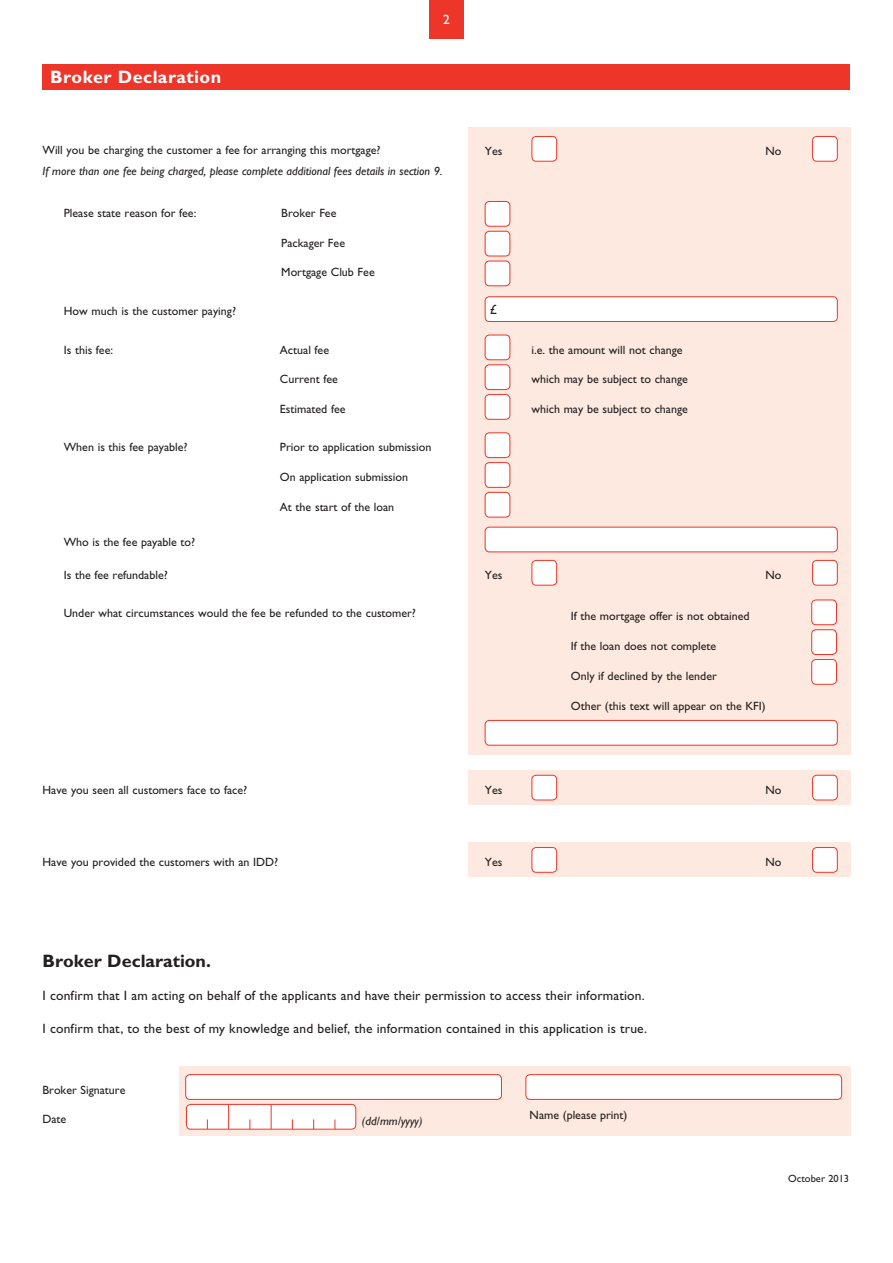
<style>
.page{position:relative;width:893px;height:1263px;background:#fff}
.page>*{position:absolute;margin:0;border:0;box-sizing:border-box;transform-origin:0 0}
.t1{font:700 18px "Gill Sans Std";color:#231f20}
.t2{font:700 18px "Gill Sans Std";letter-spacing:.025em;color:#fff}
.t3{font:13.5px "Gill Sans Std";letter-spacing:.015em;color:#231f20}
.t4{font:13.5px "Gill Sans Std";color:#fff}
.t5{font:12px "Gill Sans Std";color:#231f20}
.t6{font:italic 12px "Gill Sans Std";color:#231f20}
.t7{font:10.5px "Gill Sans Std";color:#231f20}
</style>
<div class="page">
<div style="left:429px;top:0;width:34px;height:38px;background:#ee3529"></div>
<div style="left:43px;top:64px;width:807px;height:25px;background:#ee3529"></div>
<div style="left:179px;top:1066px;width:671px;height:70px;background:#fde9df"></div>
<div style="left:186px;top:1075px;width:315px;height:24px;background:#fff;border-radius:4px"></div>
<div style="left:185px;top:1074px;width:317px;height:26px;border:1px solid #ee3529;border-radius:4px"></div>
<div style="left:526px;top:1075px;width:316px;height:24px;background:#fff;border-radius:4px"></div>
<div style="left:525px;top:1074px;width:317px;height:26px;border:1px solid #ee3529;border-radius:4px"></div>
<div style="left:186px;top:1104px;width:170px;height:25px;background:#fff;border-radius:4px"></div>
<div style="left:186px;top:1104px;width:170px;height:25px;border:1px solid #ee3529;border-radius:4px"></div>
<svg style="left:228px;top:1105px;width:1px;height:24px"></svg>
<svg style="left:271px;top:1105px;width:1px;height:24px"></svg>
<div style="left:468px;top:128px;width:382px;height:627px;background:#fde9df"></div>
<div style="left:468px;top:771px;width:382px;height:34px;background:#fde9df"></div>
<div style="left:468px;top:843px;width:382px;height:34px;background:#fde9df"></div>
<div style="left:813px;top:136px;width:24px;height:25px;background:#fff;border-radius:4px"></div>
<div style="left:812px;top:136px;width:26px;height:26px;border:1px solid #ee3529;border-radius:4px"></div>
<div style="left:532px;top:136px;width:25px;height:25px;background:#fff;border-radius:4px"></div>
<div style="left:531px;top:136px;width:26px;height:26px;border:1px solid #ee3529;border-radius:4px"></div>
<div style="left:813px;top:560px;width:24px;height:25px;background:#fff;border-radius:4px"></div>
<div style="left:812px;top:560px;width:26px;height:25px;border:1px solid #ee3529;border-radius:4px"></div>
<div style="left:532px;top:560px;width:25px;height:25px;background:#fff;border-radius:4px"></div>
<div style="left:531px;top:560px;width:26px;height:25px;border:1px solid #ee3529;border-radius:4px"></div>
<div style="left:813px;top:775px;width:24px;height:25px;background:#fff;border-radius:4px"></div>
<div style="left:812px;top:775px;width:26px;height:25px;border:1px solid #ee3529;border-radius:4px"></div>
<div style="left:532px;top:775px;width:25px;height:25px;background:#fff;border-radius:4px"></div>
<div style="left:531px;top:775px;width:26px;height:25px;border:1px solid #ee3529;border-radius:4px"></div>
<div style="left:813px;top:847px;width:24px;height:25px;background:#fff;border-radius:4px"></div>
<div style="left:812px;top:847px;width:26px;height:26px;border:1px solid #ee3529;border-radius:4px"></div>
<div style="left:532px;top:847px;width:25px;height:25px;background:#fff;border-radius:4px"></div>
<div style="left:531px;top:847px;width:26px;height:26px;border:1px solid #ee3529;border-radius:4px"></div>
<div style="left:485px;top:201px;width:25px;height:25px;background:#fff;border-radius:4px"></div>
<div style="left:485px;top:201px;width:25px;height:26px;border:1px solid #ee3529;border-radius:4px"></div>
<div style="left:485px;top:231px;width:25px;height:25px;background:#fff;border-radius:4px"></div>
<div style="left:485px;top:231px;width:25px;height:25px;border:1px solid #ee3529;border-radius:4px"></div>
<div style="left:485px;top:261px;width:25px;height:25px;background:#fff;border-radius:4px"></div>
<div style="left:485px;top:261px;width:25px;height:25px;border:1px solid #ee3529;border-radius:4px"></div>
<div style="left:485px;top:297px;width:352px;height:24px;background:#fff;border-radius:4px"></div>
<div style="left:485px;top:296px;width:353px;height:26px;border:1px solid #ee3529;border-radius:4px"></div>
<div style="left:485px;top:335px;width:25px;height:25px;background:#fff;border-radius:4px"></div>
<div style="left:485px;top:335px;width:25px;height:25px;border:1px solid #ee3529;border-radius:4px"></div>
<div style="left:485px;top:365px;width:25px;height:25px;background:#fff;border-radius:4px"></div>
<div style="left:485px;top:364px;width:25px;height:26px;border:1px solid #ee3529;border-radius:4px"></div>
<div style="left:485px;top:395px;width:25px;height:24px;background:#fff;border-radius:4px"></div>
<div style="left:485px;top:394px;width:25px;height:26px;border:1px solid #ee3529;border-radius:4px"></div>
<div style="left:485px;top:433px;width:25px;height:25px;background:#fff;border-radius:4px"></div>
<div style="left:485px;top:432px;width:25px;height:26px;border:1px solid #ee3529;border-radius:4px"></div>
<div style="left:485px;top:463px;width:25px;height:24px;background:#fff;border-radius:4px"></div>
<div style="left:485px;top:462px;width:25px;height:26px;border:1px solid #ee3529;border-radius:4px"></div>
<div style="left:485px;top:492px;width:25px;height:25px;background:#fff;border-radius:4px"></div>
<div style="left:485px;top:492px;width:25px;height:25px;border:1px solid #ee3529;border-radius:4px"></div>
<div style="left:485px;top:527px;width:352px;height:25px;background:#fff;border-radius:4px"></div>
<div style="left:485px;top:527px;width:353px;height:25px;border:1px solid #ee3529;border-radius:4px"></div>
<div style="left:485px;top:720px;width:352px;height:25px;background:#fff;border-radius:4px"></div>
<div style="left:485px;top:720px;width:353px;height:25px;border:1px solid #ee3529;border-radius:4px"></div>
<div style="left:812px;top:600px;width:24px;height:25px;background:#fff;border-radius:4px"></div>
<div style="left:811px;top:600px;width:26px;height:25px;border:1px solid #ee3529;border-radius:4px"></div>
<div style="left:812px;top:630px;width:24px;height:24px;background:#fff;border-radius:4px"></div>
<div style="left:811px;top:629px;width:26px;height:26px;border:1px solid #ee3529;border-radius:4px"></div>
<div style="left:812px;top:659px;width:24px;height:25px;background:#fff;border-radius:4px"></div>
<div style="left:811px;top:659px;width:26px;height:26px;border:1px solid #ee3529;border-radius:4px"></div>
<p class="t2" style="left:50px;top:66px;width:173px">Broker Declaration</p>
<p class="t4" style="left:443px;top:11px;width:8px">2</p>
<p class="t5" style="left:43px;top:143px;width:340px">Will you be charging the customer a fee for arranging this mortgage?</p>
<p class="t6" style="left:43px;top:165px;width:401px">If more than one fee being charged, please complete additional fees details in section 9.</p>
<p class="t5" style="left:64px;top:206px;width:134px">Please state reason for fee:</p>
<p class="t5" style="left:281px;top:206px;width:57px">Broker Fee</p>
<p class="t5" style="left:281px;top:236px;width:65px">Packager Fee</p>
<p class="t5" style="left:281px;top:265px;width:95px">Mortgage Club Fee</p>
<p class="t5" style="left:64px;top:304px;width:174px">How much is the customer paying?</p>
<p class="t5" style="left:280px;top:343px;width:51px">Actual fee</p>
<p class="t5" style="left:280px;top:372px;width:59px">Current fee</p>
<p class="t5" style="left:280px;top:402px;width:67px">Estimated fee</p>
<p class="t5" style="left:280px;top:440px;width:153px">Prior to application submission</p>
<p class="t5" style="left:280px;top:470px;width:130px">On application submission</p>
<p class="t5" style="left:280px;top:500px;width:116px">At the start of the loan</p>
<p class="t5" style="left:64px;top:343px;width:51px">Is this fee:</p>
<p class="t5" style="left:64px;top:440px;width:125px">When is this fee payable?</p>
<p class="t5" style="left:64px;top:535px;width:133px">Who is the fee payable to?</p>
<p class="t5" style="left:64px;top:568px;width:105px">Is the fee refundable?</p>
<p class="t5" style="left:64px;top:606px;width:354px">Under what circumstances would the fee be refunded to the customer?</p>
<p class="t5" style="left:43px;top:783px;width:206px">Have you seen all customers face to face?</p>
<p class="t5" style="left:43px;top:855px;width:237px">Have you provided the customers with an IDD?</p>
<p class="t5" style="left:485px;top:144px;width:19px">Yes</p>
<p class="t3" style="left:490px;top:301px;width:9px">£</p>
<p class="t5" style="left:531px;top:343px;width:153px">i.e. the amount will not change</p>
<p class="t5" style="left:531px;top:372px;width:158px">which may be subject to change</p>
<p class="t5" style="left:531px;top:402px;width:158px">which may be subject to change</p>
<p class="t5" style="left:765px;top:144px;width:17px">No</p>
<p class="t5" style="left:485px;top:568px;width:19px">Yes</p>
<p class="t5" style="left:765px;top:568px;width:17px">No</p>
<p class="t5" style="left:571px;top:609px;width:180px">If the mortgage offer is not obtained</p>
<p class="t5" style="left:571px;top:639px;width:147px">If the loan does not complete</p>
<p class="t5" style="left:571px;top:669px;width:147px">Only if declined by the lender</p>
<p class="t5" style="left:571px;top:699px;width:196px">Other (this text will appear on the KFI)</p>
<p class="t5" style="left:485px;top:783px;width:19px">Yes</p>
<p class="t5" style="left:765px;top:783px;width:17px">No</p>
<p class="t5" style="left:485px;top:855px;width:19px">Yes</p>
<p class="t5" style="left:765px;top:855px;width:17px">No</p>
<p class="t1" style="left:43px;top:950px;width:170px">Broker Declaration.</p>
<p class="t3" style="left:43px;top:988px;width:604px">I confirm that I am acting on behalf of the applicants and have their permission to access their information.</p>
<p class="t3" style="left:43px;top:1021px;width:606px">I confirm that, to the best of my knowledge and belief, the information contained in this application is true.</p>
<p class="t5" style="left:43px;top:1083px;width:84px">Broker Signature</p>
<p class="t5" style="left:43px;top:1112px;width:25px">Date</p>
<p class="t6" style="left:362px;top:1114px;width:62px">(dd/mm/yyyy)</p>
<p class="t5" style="left:530px;top:1108px;width:99px">Name (please print)</p>
<p class="t7" style="left:788px;top:1173px;width:62px">October 2013</p>
</div>
